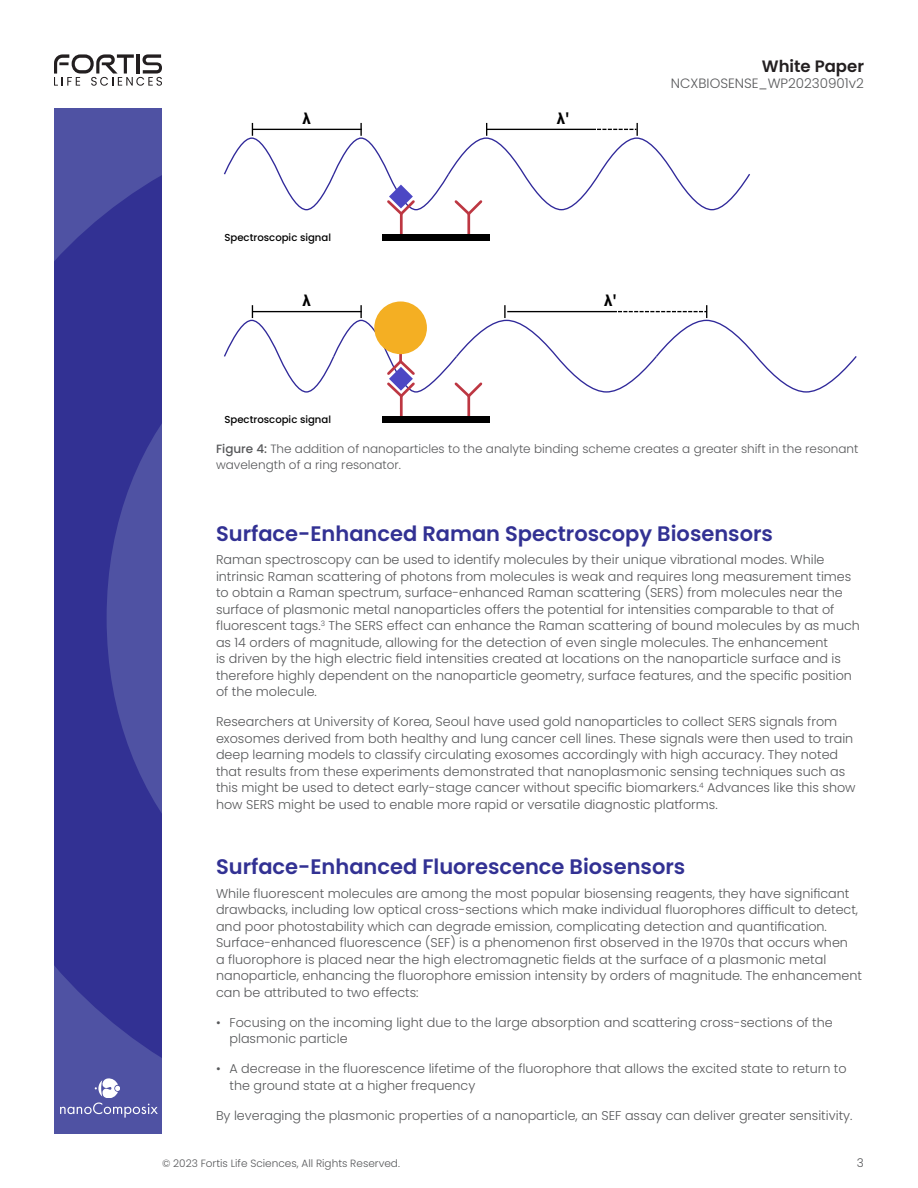
<style>
.page{position:relative;width:918px;height:1188px;background:#fff}
.page>*{position:absolute;margin:0;border:0;box-sizing:border-box;transform-origin:0 0}
.Heading_1___Pair_w__color{font:600 21px "Poppins";color:#323193}
.t1{font:600 16.5px "Poppins";color:#231f20}
.t2{font:700 16.2px "Helvetica";color:#000}
.t3{font:300 13.5px "Poppins";color:#57585a}
.t4{font:300 12.75px/16.5px "Poppins";color:#57585a}
.t5{font:300 12px/16.5px "Poppins";color:#57585a}
.t6{font:300 10.5px "Poppins";color:#57585a}
.t7{font:500 10.2px "Poppins";color:#000}
.s1{font-weight:500}
</style>
<div class="page">
<svg style="left:54px;top:54px;width:108px;height:32px"></svg>
<svg style="left:54px;top:108px;width:108px;height:1024px;background:#3b3b98"></svg>
<svg style="left:60px;top:1078px;width:98px;height:40px;background:#676aaf"></svg>
<hr style="left:400px;top:214px;width:3px;height:21px;background:#bd3742">
<hr style="left:467px;top:214px;width:3px;height:21px;background:#bd3742">
<div style="left:382px;top:234px;width:108px;height:7px;background:#000"></div>
<svg style="left:224px;top:124px;width:526px;height:94px"></svg>
<hr style="left:400px;top:396px;width:3px;height:21px;background:#bd3742">
<hr style="left:467px;top:396px;width:3px;height:21px;background:#bd3742">
<div style="left:382px;top:416px;width:108px;height:7px;background:#000"></div>
<svg style="left:224px;top:306px;width:633px;height:94px"></svg>
<div style="left:374px;top:301px;width:53px;height:53px;background:#f4af23;border-radius:50%"></div>
<p class="t2" style="left:302px;top:108px;width:11px">λ</p>
<p class="t2" style="left:557px;top:108px;width:14px">λ'</p>
<p class="t7" style="left:224px;top:231px;width:108px">Spectroscopic signal</p>
<p class="t2" style="left:302px;top:291px;width:11px">λ</p>
<p class="t2" style="left:604px;top:291px;width:14px">λ'</p>
<p class="t7" style="left:224px;top:414px;width:108px">Spectroscopic signal</p>
<p class="t1" style="left:762px;top:56px;width:104px">White Paper</p>
<p class="t3" style="left:671px;top:76px;width:195px">NCXBIOSENSE_WP20230901v2</p>
<p class="t5" style="left:216px;top:440px;width:644px"><span class="s1">Figure 4:</span> The addition of nanoparticles to the analyte binding scheme creates a greater shift in the resonant wavelength of a ring resonator.</p>
<p class="Heading_1___Pair_w__color" style="left:216px;top:521px;width:559px">Surface-Enhanced Raman Spectroscopy Biosensors</p>
<p class="t4" style="left:216px;top:552px;width:645px">Raman spectroscopy can be used to identify molecules by their unique vibrational modes. While intrinsic Raman scattering of photons from molecules is weak and requires long measurement times to obtain a Raman spectrum, surface-enhanced Raman scattering (SERS) from molecules near the surface of plasmonic metal nanoparticles offers the potential for intensities comparable to that of fluorescent tags.<sup>3</sup> The SERS effect can enhance the Raman scattering of bound molecules by as much as 14 orders of magnitude, allowing for the detection of even single molecules. The enhancement<br>is driven by the high electric field intensities created at locations on the nanoparticle surface and is therefore highly dependent on the nanoparticle geometry, surface features, and the specific position of the molecule.</p>
<p class="t4" style="left:216px;top:714px;width:641px">Researchers at University of Korea, Seoul have used gold nanoparticles to collect SERS signals from exosomes derived from both healthy and lung cancer cell lines. These signals were then used to train deep learning models to classify circulating exosomes accordingly with high accuracy. They noted that results from these experiments demonstrated that nanoplasmonic sensing techniques such as this might be used to detect early-stage cancer without specific biomarkers.<sup>4</sup> Advances like this show how SERS might be used to enable more rapid or versatile diagnostic platforms.</p>
<p class="Heading_1___Pair_w__color" style="left:216px;top:855px;width:471px">Surface-Enhanced Fluorescence Biosensors</p>
<p class="t4" style="left:216px;top:885px;width:648px">While fluorescent molecules are among the most popular biosensing reagents, they have significant drawbacks, including low optical cross-sections which make individual fluorophores difficult to detect, and poor photostability which can degrade emission, complicating detection and quantification.<br>Surface-enhanced fluorescence (SEF) is a phenomenon first observed in the 1970s that occurs when<br>a fluorophore is placed near the high electromagnetic fields at the surface of a plasmonic metal nanoparticle, enhancing the fluorophore emission intensity by orders of magnitude. The enhancement can be attributed to two effects:</p>
<p class="t4" style="left:230px;top:1014px;width:605px;text-indent:-14px">• Focusing on the incoming light due to the large absorption and scattering cross-sections of the plasmonic particle</p>
<p class="t4" style="left:230px;top:1061px;width:619px;text-indent:-14px">• A decrease in the fluorescence lifetime of the fluorophore that allows the excited state to return to the ground state at a higher frequency</p>
<p class="t4" style="left:216px;top:1107px;width:638px">By leveraging the plasmonic properties of a nanoparticle, an SEF assay can deliver greater sensitivity.</p>
<p class="t6" style="left:162px;top:1157px;width:239px">© 2023 Fortis Life Sciences, All Rights Reserved.</p>
<p class="t5" style="left:857px;top:1155px;width:9px">3</p>
</div>
